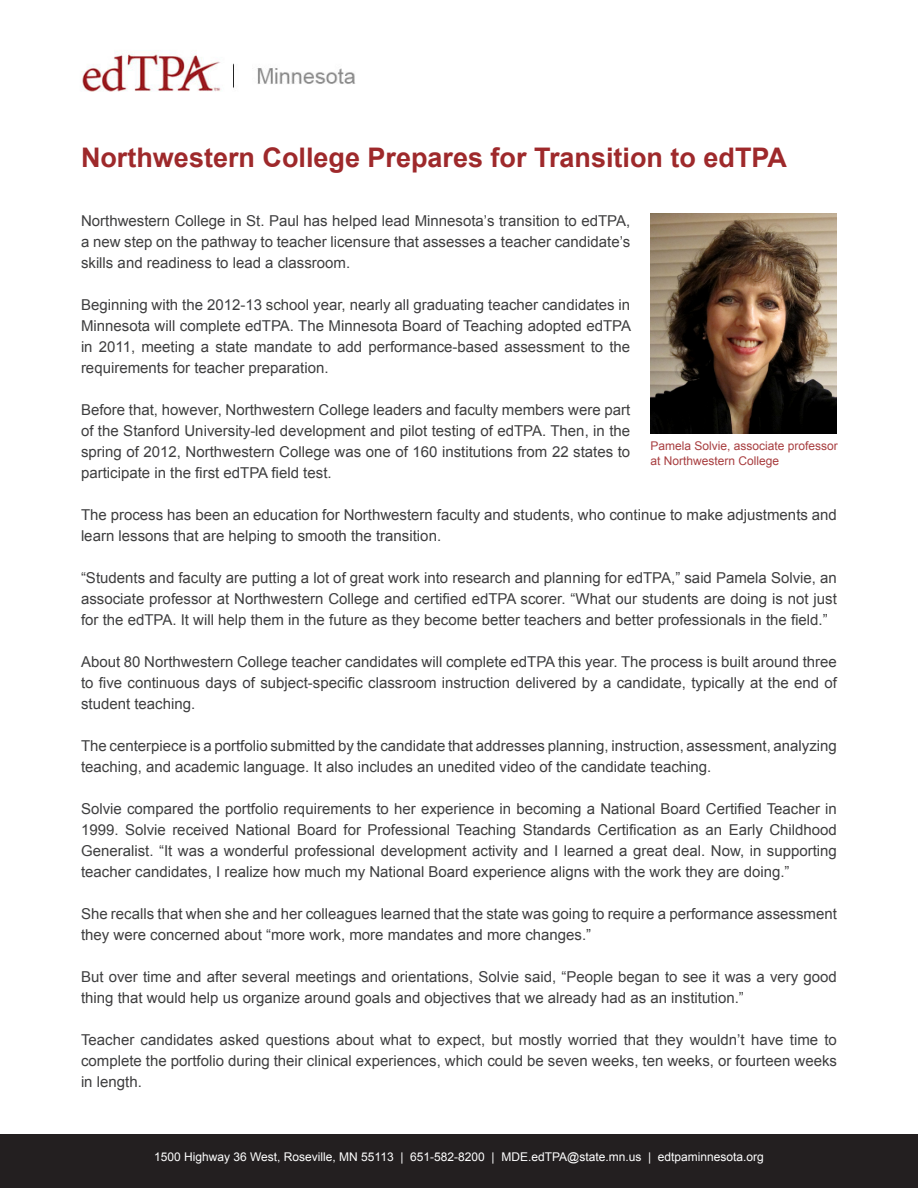
<style>
.page{position:relative;width:918px;height:1188px;background:#fff}
.page>*{position:absolute;margin:0;border:0;box-sizing:border-box;transform-origin:0 0}
.t1{font:700 27px "Arial";color:#9e292b}
.t2{font:15px/21px "Arial";color:#3e3e3f;text-align:justify}
.t3{font:12px "Arial";color:#fff}
.t4{font:12px/15px "Arial";color:#a83e40}
</style>
<div class="page">
<img style="left:80px;top:53px;width:275px;height:39px">
<div style="left:0;top:1135px;width:918px;height:53px;background:#231f20"></div>
<img style="left:651px;top:214px;width:185px;height:220px">
<p class="t1" style="left:81px;top:140px;width:708px">Northwestern College Prepares for Transition to edTPA</p>
<p class="t2" style="left:81px;top:211px;width:551px">Northwestern College in St. Paul has helped lead Minnesota’s transition to edTPA, a new step on the pathway to teacher licensure that assesses a teacher candidate’s skills and readiness to lead a classroom.</p>
<p class="t2" style="left:81px;top:295px;width:552px">Beginning with the 2012-13 school year, nearly all graduating teacher candidates in Minnesota will complete edTPA. The Minnesota Board of Teaching adopted edTPA in 2011, meeting a state mandate to add performance-based assessment to the requirements for teacher preparation.</p>
<p class="t2" style="left:81px;top:400px;width:551px">Before that, however, Northwestern College leaders and faculty members were part of the Stanford University-led development and pilot testing of edTPA. Then, in the spring of 2012, Northwestern College was one of 160 institutions from 22 states to participate in the first edTPA field test.</p>
<p class="t2" style="left:81px;top:505px;width:757px">The process has been an education for Northwestern faculty and students, who continue to make adjustments and learn lessons that are helping to smooth the transition.</p>
<p class="t2" style="left:81px;top:568px;width:757px">“Students and faculty are putting a lot of great work into research and planning for edTPA,” said Pamela Solvie, an associate professor at Northwestern College and certified edTPA scorer. “What our students are doing is not just for the edTPA. It will help them in the future as they become better teachers and better professionals in the field.”</p>
<p class="t2" style="left:81px;top:652px;width:757px">About 80 Northwestern College teacher candidates will complete edTPA this year. The process is built around three to five continuous days of subject-specific classroom instruction delivered by a candidate, typically at the end of student teaching.</p>
<p class="t2" style="left:81px;top:736px;width:757px">The centerpiece is a portfolio submitted by the candidate that addresses planning, instruction, assessment, analyzing teaching, and academic language. It also includes an unedited video of the candidate teaching.</p>
<p class="t2" style="left:81px;top:799px;width:757px">Solvie compared the portfolio requirements to her experience in becoming a National Board Certified Teacher in 1999. Solvie received National Board for Professional Teaching Standards Certification as an Early Childhood Generalist. “It was a wonderful professional development activity and I learned a great deal. Now, in supporting teacher candidates, I realize how much my National Board experience aligns with the work they are doing.”</p>
<p class="t2" style="left:81px;top:904px;width:757px">She recalls that when she and her colleagues learned that the state was going to require a performance assessment they were concerned about “more work, more mandates and more changes.”</p>
<p class="t2" style="left:81px;top:967px;width:757px">But over time and after several meetings and orientations, Solvie said, “People began to see it was a very good thing that would help us organize around goals and objectives that we already had as an institution.”</p>
<p class="t2" style="left:81px;top:1030px;width:758px">Teacher candidates asked questions about what to expect, but mostly worried that they wouldn’t have time to complete the portfolio during their clinical experiences, which could be seven weeks, ten weeks, or fourteen weeks in length.</p>
<p class="t4" style="left:651px;top:439px;width:189px">Pamela Solvie, associate professor at Northwestern College</p>
<p class="t3" style="left:154px;top:1149px;width:611px">1500 Highway 36 West, Roseville, MN 55113 | 651-582-8200 | MDE.edTPA@state.mn.us | edtpaminnesota.org</p>
</div>
